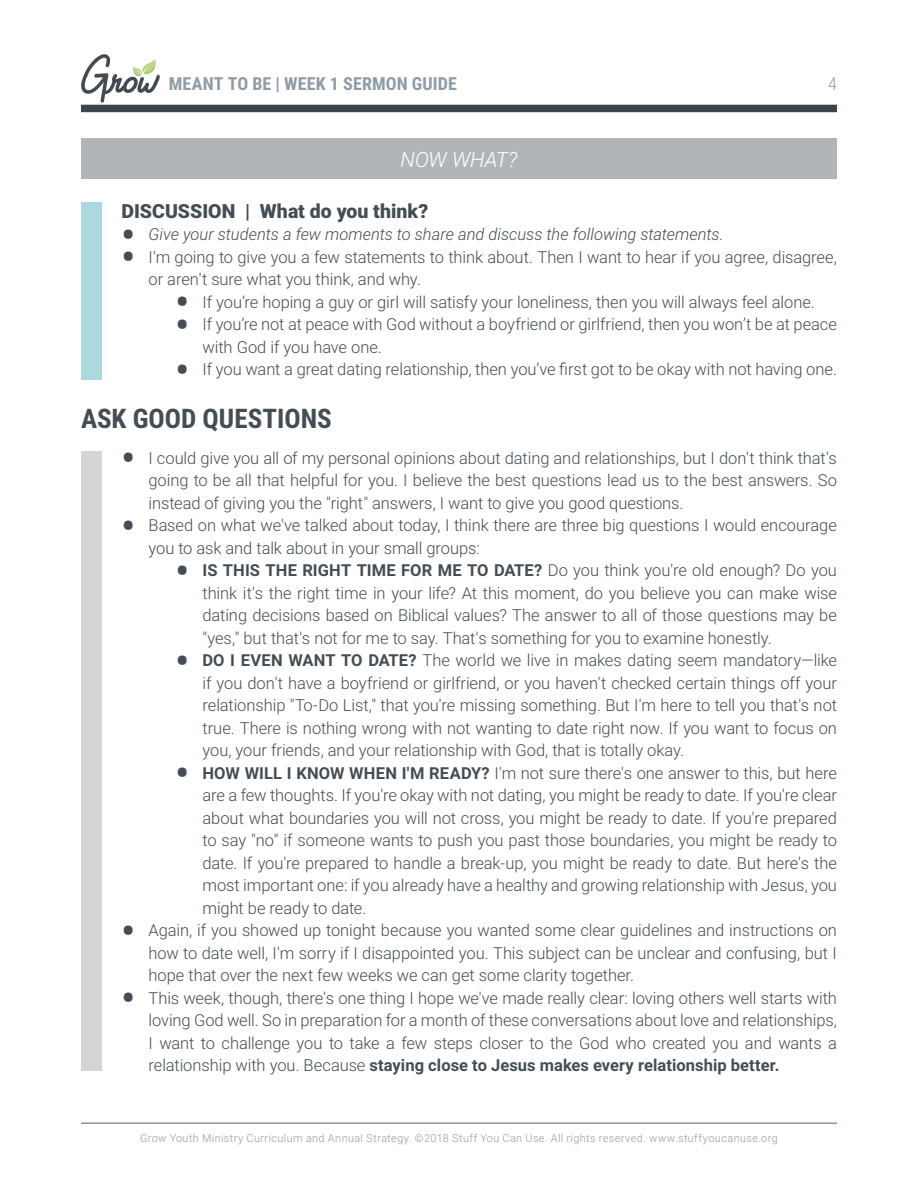
<style>
.page{position:relative;width:918px;height:1188px;background:#fff}
.page>*{position:absolute;margin:0;border:0;box-sizing:border-box;transform-origin:0 0}
.t1{font:700 27px "Roboto Condensed";color:#434d53}
.t2{font:italic 300 21px "Roboto";letter-spacing:-.01em;color:#fff}
.t3{font:900 19.5px "Roboto";color:#434d53}
.t4{font:700 18px "Roboto Condensed";letter-spacing:.005em;color:#8e9ca7}
.t5{font:300 18px "Roboto Condensed";color:#8e9ca7}
.t6{font:300 16.5px/22.5px "Roboto";letter-spacing:-.005em;color:#434d53;text-align:justify}
.t7{font:italic 300 16.5px "Roboto";letter-spacing:-.005em;color:#434d53}
.t8{font:300 10.8px "Roboto";letter-spacing:.04em;color:#8c9aa8}
.s1{font-family:"Roboto Condensed";font-weight:700;font-style:normal;font-size:37.5px}
.s2{font-family:"Roboto Condensed";font-weight:700;font-size:37.5px}
.s3{font-weight:700}
</style>
<div class="page">
<hr style="left:81px;top:1122px;width:756px;height:2px;background:#8a96a1">
<div style="left:81px;top:105px;width:756px;height:7px;background:#3c4449"></div>
<svg style="left:81px;top:54px;width:79px;height:49px"></svg>
<div style="left:81px;top:138px;width:756px;height:41px;background:#b1b5b7"></div>
<div style="left:81px;top:202px;width:20px;height:177px;background:#abdade"></div>
<div style="left:81px;top:451px;width:20px;height:620px;background:#d3d6d5"></div>
<p class="t4" style="left:169px;top:71px;width:290px">MEANT TO BE | WEEK 1 SERMON GUIDE</p>
<p class="t5" style="left:828px;top:71px;width:10px">4</p>
<p class="t2" style="left:400px;top:145px;width:119px">NOW WHAT?</p>
<p class="t3" style="left:122px;top:197px;width:309px">DISCUSSION | What do you think?</p>
<p class="t7" style="left:122px;top:223px;width:604px"><span class="s1">•</span> Give your students a few moments to share and discuss the following statements.</p>
<p class="t6" style="left:148px;top:245px;width:690px;text-indent:-27px"><span class="s2">•</span> I'm going to give you a few statements to think about. Then I want to hear if you agree, disagree, or aren't sure what you think, and why.</p>
<p class="t6" style="left:176px;top:290px;width:641px"><span class="s2">•</span> If you’re hoping a guy or girl will satisfy your loneliness, then you will always feel alone.</p>
<p class="t6" style="left:202px;top:313px;width:636px;text-indent:-27px"><span class="s2">•</span> If you’re not at peace with God without a boyfriend or girlfriend, then you won’t be at peace with God if you have one.</p>
<p class="t6" style="left:176px;top:358px;width:663px"><span class="s2">•</span> If you want a great dating relationship, then you’ve first got to be okay with not having one.</p>
<p class="t1" style="left:81px;top:399px;width:252px">ASK GOOD QUESTIONS</p>
<p class="t6" style="left:148px;top:446px;width:690px;text-indent:-27px"><span class="s2">•</span> I could give you all of my personal opinions about dating and relationships, but I don't think that's going to be all that helpful for you. I believe the best questions lead us to the best answers. So instead of giving you the "right" answers, I want to give you good questions.</p>
<p class="t6" style="left:148px;top:514px;width:690px;text-indent:-27px"><span class="s2">•</span> Based on what we've talked about today, I think there are three big questions I would encourage you to ask and talk about in your small groups:</p>
<p class="t6" style="left:202px;top:559px;width:636px;text-indent:-27px"><span class="s2">•</span> <span class="s3">IS THIS THE RIGHT TIME FOR ME TO DATE?</span> Do you think you're old enough? Do you think it's the right time in your life? At this moment, do you believe you can make wise dating decisions based on Biblical values? The answer to all of those questions may be "yes," but that's not for me to say. That's something for you to examine honestly.</p>
<p class="t6" style="left:202px;top:649px;width:636px;text-indent:-27px"><span class="s2">•</span> <span class="s3">DO I EVEN WANT TO DATE?</span> The world we live in makes dating seem mandatory—like if you don't have a boyfriend or girlfriend, or you haven't checked certain things off your relationship "To-Do List," that you're missing something. But I'm here to tell you that's not true. There is nothing wrong with not wanting to date right now. If you want to focus on you, your friends, and your relationship with God, that is totally okay.</p>
<p class="t6" style="left:202px;top:761px;width:636px;text-indent:-27px"><span class="s2">•</span> <span class="s3">HOW WILL I KNOW WHEN I'M READY?</span> I'm not sure there's one answer to this, but here are a few thoughts. If you're okay with not dating, you might be ready to date. If you're clear about what boundaries you will not cross, you might be ready to date. If you're prepared to say "no" if someone wants to push you past those boundaries, you might be ready to date. If you're prepared to handle a break-up, you might be ready to date. But here's the most important one: if you already have a healthy and growing relationship with Jesus, you might be ready to date.</p>
<p class="t6" style="left:148px;top:919px;width:690px;text-indent:-27px"><span class="s2">•</span> Again, if you showed up tonight because you wanted some clear guidelines and instructions on how to date well, I'm sorry if I disappointed you. This subject can be unclear and confusing, but I hope that over the next few weeks we can get some clarity together.</p>
<p class="t6" style="left:148px;top:986px;width:690px;text-indent:-27px"><span class="s2">•</span> This week, though, there's one thing I hope we've made really clear: loving others well starts with loving God well. So in preparation for a month of these conversations about love and relationships, I want to challenge you to take a few steps closer to the God who created you and wants a relationship with you. Because <span class="s3">staying close to Jesus makes every relationship better.</span></p>
<p class="t8" style="left:140px;top:1131px;width:639px">Grow Youth Ministry Curriculum and Annual Strategy. ©2018 Stuff You Can Use. All rights reserved. www.stuffyoucanuse.org</p>
</div>
